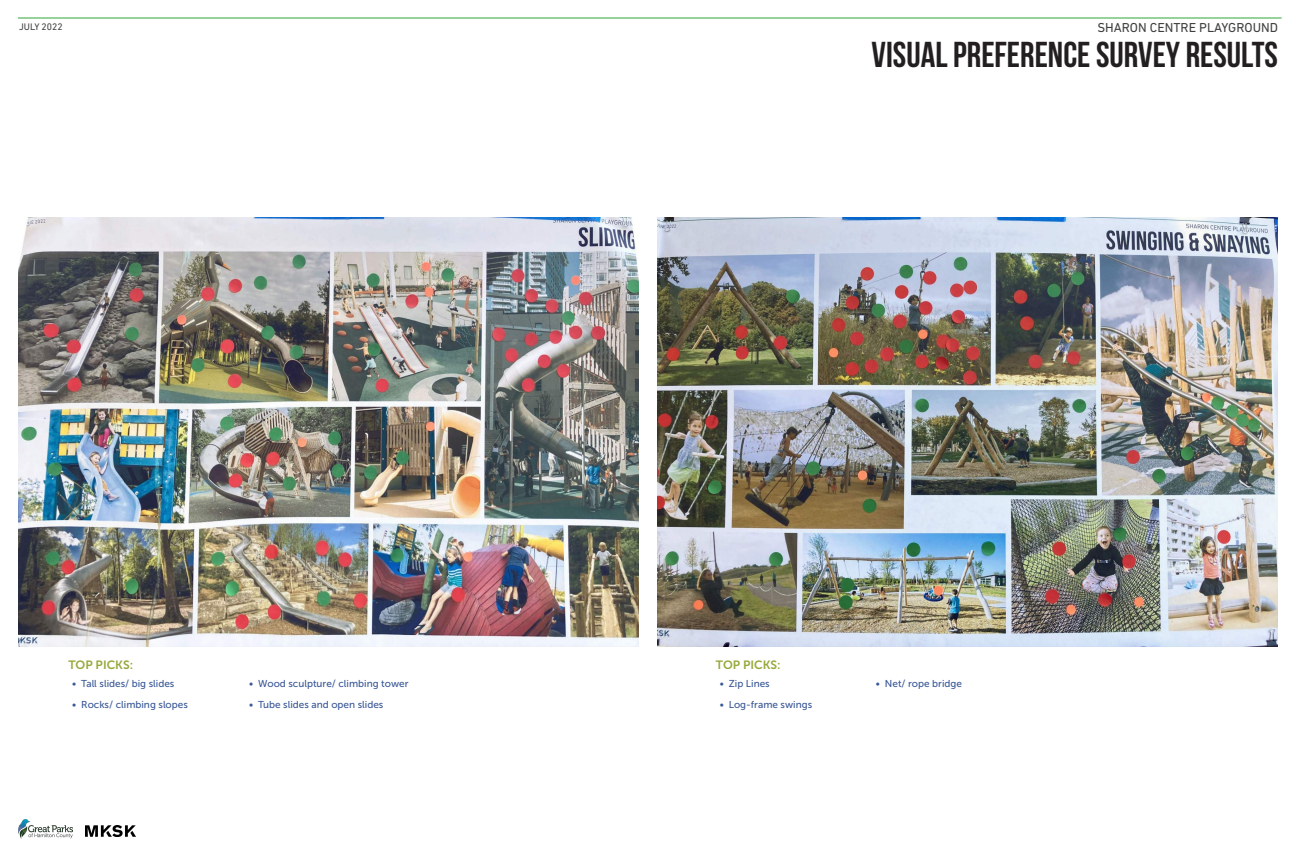
<style>
.page{position:relative;width:1296px;height:864px;background:#fff}
.page>*{position:absolute;margin:0;border:0;box-sizing:border-box;transform-origin:0 0}
.Labels{font:700 36px "Bebas Neue";color:#231f20}
.t1{font:13.2px "DIN Next LT Pro";color:#3e3e3f}
.Body_Text_-_Accent{font:12px "Museo Sans 700";color:#96a83a}
.t2{font:10px "Museo Sans 500";color:#3a5896}
.t3{font:9.7px "DIN Next LT Pro";color:#3e3e3f}
</style>
<div class="page">
<img style="left:86px;top:825px;width:50px;height:12px">
<hr style="left:18px;top:17px;width:1264px;height:2px;background:#40ae49">
<img style="left:18px;top:819px;width:55px;height:19px">
<img style="left:18px;top:218px;width:620px;height:428px">
<img style="left:658px;top:218px;width:620px;height:428px">
<p class="t3" style="left:19px;top:21px;width:45px">JULY 2022</p>
<h2 class="t1" style="left:1097px;top:20px;width:182px">SHARON CENTRE PLAYGROUND</h2>
<p class="Body_Text_-_Accent" style="left:68px;top:658px;width:66px">TOP PICKS:</p>
<p class="t2" style="left:72px;top:678px;width:104px">• Tall slides/ big slides</p>
<p class="t2" style="left:72px;top:699px;width:117px">• Rocks/ climbing slopes</p>
<p class="t2" style="left:249px;top:678px;width:161px">• Wood sculpture/ climbing tower</p>
<p class="t2" style="left:249px;top:699px;width:136px">• Tube slides and open slides</p>
<p class="Labels" style="left:872px;top:35px;width:408px">VISUAL PREFERENCE SURVEY RESULTS</p>
<p class="Body_Text_-_Accent" style="left:716px;top:658px;width:66px">TOP PICKS:</p>
<p class="t2" style="left:720px;top:678px;width:51px">• Zip Lines</p>
<p class="t2" style="left:720px;top:699px;width:94px">• Log-frame swings</p>
<p class="t2" style="left:876px;top:678px;width:88px">• Net/ rope bridge</p>
</div>
